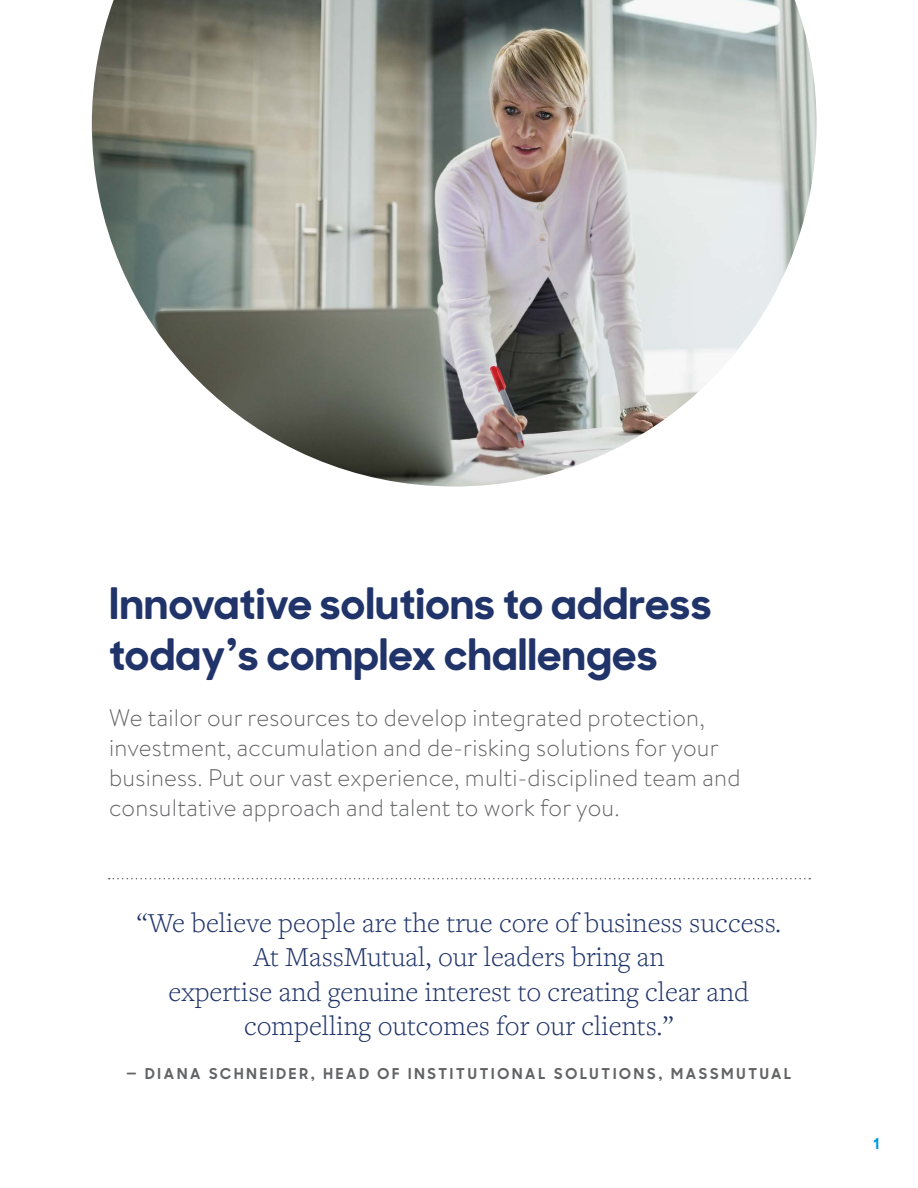
<style>
.page{position:relative;width:918px;height:1188px;background:#fff}
.page>*{position:absolute;margin:0;border:0;box-sizing:border-box;transform-origin:0 0}
.t1{font:700 43.5px/51px "MM Sharp Sans";letter-spacing:.01em;color:#21346a}
.t2{font:300 28.5px/34.5px "Freight Text Pro";color:#21346a;text-align:center}
.t3{font:300 24px/30px "MM Brandon Text";letter-spacing:.01em;color:#636466}
.t4{font:700 15px "MM Sharp Sans";letter-spacing:.19em;color:#636466}
.t5{font:700 15px "MM Sharp Sans";color:#009ade}
</style>
<div class="page">
<svg style="left:109px;top:878px;width:701px;height:1px"></svg>
<img style="left:92px;top:0;width:725px;height:487px">
<h1 class="t1" style="left:109px;top:574px;width:604px">Innovative solutions to address today’s complex challenges</h1>
<p class="t3" style="left:109px;top:702px;width:633px">We tailor our resources to develop integrated protection, investment, accumulation and de-risking solutions for your business. Put our vast experience, multi-disciplined team and consultative approach and talent to work for you.</p>
<p class="t2" style="left:137px;top:904px;width:646px">“We believe people are the true core of business success.<br>At MassMutual, our leaders bring an<br>expertise and genuine interest to creating clear and compelling outcomes for our clients.”</p>
<p class="t4" style="left:127px;top:1061px;width:666px">— DIANA SCHNEIDER, HEAD OF INSTITUTIONAL SOLUTIONS, MASSMUTUAL</p>
<p class="t5" style="left:872px;top:1131px;width:11px">1</p>
</div>
